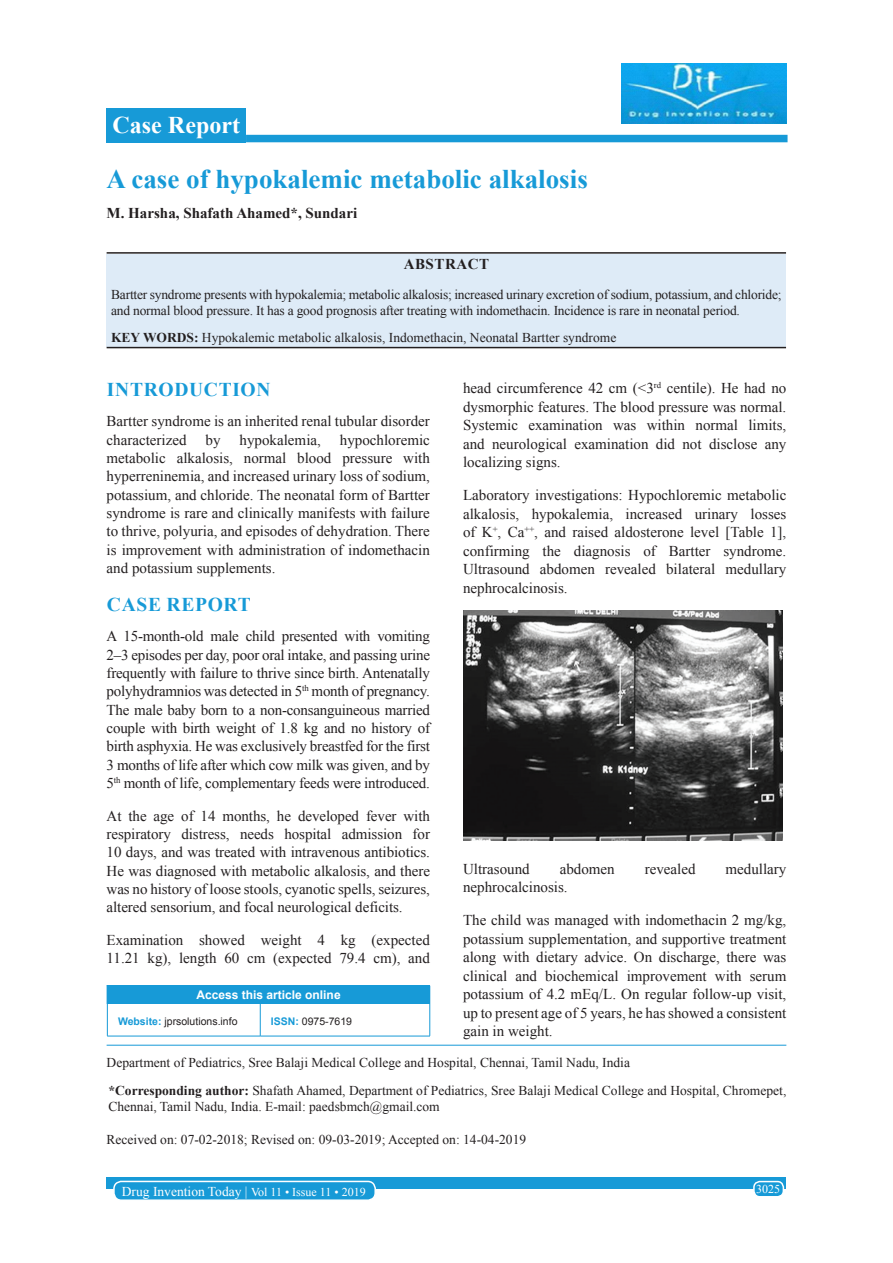
<style>
.page{position:relative;width:893px;height:1263px;background:#fff}
.page>*{position:absolute;margin:0;border:0;box-sizing:border-box;transform-origin:0 0}
.AT{font:700 27px "Times New Roman";color:#179ad7}
.AH{font:700 24px "Times New Roman";color:#fff}
.t1{font:700 19.5px "Times New Roman";letter-spacing:.035em;color:#179ad7}
.TX{font:15px/18.3px "Times New Roman";color:#231f20;text-align:justify}
.AU{font:700 15px "Times New Roman";color:#231f20}
.ABSH{font:700 15px "Times New Roman";letter-spacing:.035em;color:#231f20}
.ABS{font:13.5px/16.2px "Times New Roman";letter-spacing:-.015em;color:#231f20}
.ADD{font:13.5px/16.2px "Times New Roman";color:#231f20}
.AFF{font:13.5px "Times New Roman";color:#231f20}
.KWD{font:13.5px "Times New Roman";color:#231f20}
.HIS{font:13.5px "Times New Roman";color:#231f20}
.RF{font:13.5px "Times New Roman";color:#fff}
.ATAO{font:700 12px "Arial";color:#fff}
.RF-2{font:12px "Times New Roman";color:#fff}
.WEBSITE{font:10.5px "Arial";color:#231f20}
.s1{font-weight:700}
.s2{font-weight:700;color:#179ad7}
.s3{font-size:12px}
</style>
<div class="page">
<div style="left:106px;top:1177px;width:680px;height:12px;background:#179ad7"></div>
<div style="left:753px;top:1181px;width:30px;height:15px;background:#179ad7;border-radius:6px"></div>
<div style="left:752px;top:1180px;width:31px;height:17px;border:2px solid #fff;border-radius:6px"></div>
<div style="left:114px;top:1181px;width:261px;height:19px;background:#179ad7;border-radius:7px"></div>
<div style="left:113px;top:1180px;width:263px;height:21px;border:2px solid #fff;border-radius:7px"></div>
<div style="left:106px;top:108px;width:140px;height:34px;background:#179ad7"></div>
<div style="left:246px;top:135px;width:541px;height:7px;background:#179ad7"></div>
<hr style="left:106px;top:1044px;width:680px;height:1px;background:#179ad7">
<div style="left:107px;top:985px;width:322px;height:19px;background:#179ad7"></div>
<svg style="left:106px;top:986px;width:1px;height:18px"></svg>
<hr style="left:106px;top:985px;width:154px;height:1px;background:#179ad7">
<svg style="left:429px;top:985px;width:1px;height:19px"></svg>
<hr style="left:107px;top:1004px;width:1px;height:31px;background:#179ad7">
<hr style="left:107px;top:1035px;width:153px;height:1px;background:#179ad7">
<hr style="left:260px;top:1004px;width:1px;height:31px;background:#179ad7">
<hr style="left:429px;top:1004px;width:1px;height:31px;background:#179ad7">
<hr style="left:260px;top:1035px;width:170px;height:1px;background:#179ad7">
<img style="left:463px;top:610px;width:319px;height:231px">
<img style="left:621px;top:63px;width:164px;height:60px">
<div style="left:106px;top:254px;width:679px;height:93px;background:#deebf7"></div>
<hr style="left:106px;top:252px;width:679px;height:2px;background:#231f20">
<hr style="left:106px;top:347px;width:679px;height:1px;background:#231f20">
<p class="AH" style="left:112px;top:108px;width:129px">Case Report</p>
<p class="AT" style="left:106px;top:159px;width:482px">A case of hypokalemic metabolic alkalosis</p>
<p class="AU" style="left:106px;top:202px;width:252px">M. Harsha, Shafath Ahamed*, Sundari</p>
<p class="ABSH" style="left:403px;top:253px;width:87px">ABSTRACT</p>
<p class="ABS" style="left:111px;top:286px;width:671px">Bartter syndrome presents with hypokalemia; metabolic alkalosis; increased urinary excretion of sodium, potassium, and chloride; and normal blood pressure. It has a good prognosis after treating with indomethacin. Incidence is rare in neonatal period.</p>
<p class="KWD" style="left:111px;top:328px;width:506px"><span class="s1">KEY WORDS:</span> Hypokalemic metabolic alkalosis, Indomethacin, Neonatal Bartter syndrome</p>
<h1 class="t1" style="left:107px;top:375px;width:165px">INTRODUCTION</h1>
<p class="TX" style="left:106px;top:412px;width:325px">Bartter syndrome is an inherited renal tubular disorder characterized</p>
<p class="TX" style="left:106px;top:430px;width:325px;text-indent:233px">hypochloremic metabolic alkalosis, normal blood pressure with hyperreninemia, and increased urinary loss of sodium, potassium, and chloride. The neonatal form of Bartter syndrome is rare and clinically manifests with failure to thrive, polyuria, and episodes of dehydration. There is improvement with administration of indomethacin and potassium supplements.</p>
<h1 class="t1" style="left:107px;top:590px;width:145px">CASE REPORT</h1>
<p class="TX" style="left:106px;top:627px;width:325px">A 15-month-old male child presented with vomiting 2–3 episodes per day, poor oral intake, and passing urine frequently with failure to thrive since birth. Antenatally polyhydramnios was detected in 5<sup>th</sup> month of pregnancy.<br>The male baby born to a non-consanguineous married couple with birth weight of 1.8 kg and no history of birth asphyxia. He was exclusively breastfed for the first 3 months of life after which cow milk was given, and by 5<sup>th</sup> month of life, complementary feeds were introduced.</p>
<p class="TX" style="left:106px;top:806px;width:325px">At the age of 14 months, he developed fever with respiratory distress, needs hospital admission for 10 days, and was treated with intravenous antibiotics.<br>He was diagnosed with metabolic alkalosis, and there was no history of loose stools, cyanotic spells, seizures, altered sensorium, and focal neurological deficits.</p>
<p class="TX" style="left:106px;top:930px;width:325px">Examination showed weight 4 kg (expected<br>11.21 kg), length 60 cm (expected 79.4 cm), and</p>
<p class="TX" style="left:205px;top:430px;width:16px">by</p>
<p class="TX" style="left:239px;top:430px;width:83px">hypokalemia,</p>
<p class="ATAO" style="left:196px;top:987px;width:146px">Access this article online</p>
<p class="WEBSITE" style="left:118px;top:1014px;width:121px"><span class="s2">Website:</span> jprsolutions.info</p>
<p class="WEBSITE" style="left:271px;top:1014px;width:83px"><span class="s2">ISSN:</span> 0975-7619</p>
<p class="TX" style="left:463px;top:378px;width:325px">head circumference 42 cm (&lt;3<sup>rd</sup> centile). He had no dysmorphic features. The blood pressure was normal.<br>Systemic examination was within normal limits, and neurological examination did not disclose any localizing signs.</p>
<p class="TX" style="left:463px;top:485px;width:325px">Laboratory investigations: Hypochloremic metabolic alkalosis, hypokalemia, increased urinary losses of K<sup>+</sup>, Ca<sup>++</sup>, and raised aldosterone level [Table 1], confirming the diagnosis of Bartter syndrome.<br>Ultrasound abdomen revealed bilateral medullary nephrocalcinosis.</p>
<p class="TX" style="left:463px;top:859px;width:68px">Ultrasound</p>
<p class="TX" style="left:559px;top:859px;width:56px">abdomen</p>
<p class="TX" style="left:644px;top:859px;width:52px">revealed</p>
<p class="TX" style="left:725px;top:859px;width:62px">medullary</p>
<p class="TX" style="left:463px;top:877px;width:106px">nephrocalcinosis.</p>
<p class="TX" style="left:463px;top:910px;width:325px">The child was managed with indomethacin 2 mg/kg, potassium supplementation, and supportive treatment along with dietary advice. On discharge, there was clinical and biochemical improvement with serum potassium of 4.2 mEq/L. On regular follow-up visit, up to present age of 5 years, he has showed a consistent gain in weight.</p>
<p class="AFF" style="left:106px;top:1052px;width:524px">Department of Pediatrics, Sree Balaji Medical College and Hospital, Chennai, Tamil Nadu, India</p>
<p class="ADD" style="left:108px;top:1081px;width:679px"><span class="s1">*Corresponding author:</span> Shafath Ahamed, Department of Pediatrics, Sree Balaji Medical College and Hospital, Chromepet,<br>Chennai, Tamil Nadu, India. E-mail: paedsbmch@gmail.com</p>
<p class="HIS" style="left:106px;top:1129px;width:421px">Received on: 07-02-2018; Revised on: 09-03-2019; Accepted on: 14-04-2019</p>
<p class="RF" style="left:122px;top:1181px;width:245px">Drug Invention Today | <span class="s3">Vol 11 • Issue 11 • 2019</span></p>
<p class="RF-2" style="left:755px;top:1180px;width:25px">3025</p>
</div>
